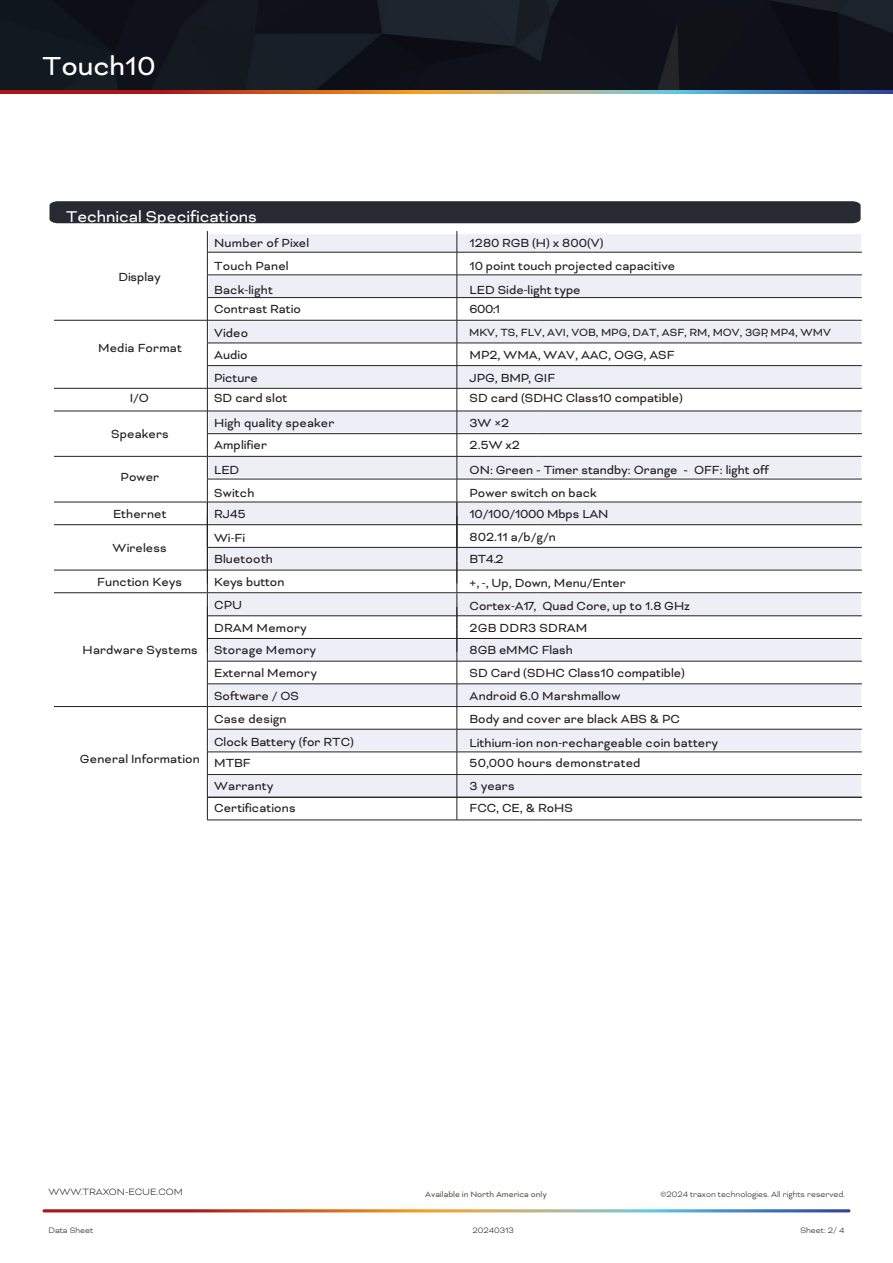
<style>
.page{position:relative;width:893px;height:1263px;background:#fff}
.page>*{position:absolute;margin:0;border:0;box-sizing:border-box;transform-origin:0 0}
.t1{font:30px "Bicyclette";color:#fff}
.t2{font:18px "Bicyclette";color:#fff}
.t3{font:13.5px "Bicyclette";color:#231f20}
.t4{font:13.5px "Bicyclette";letter-spacing:.02em;color:#231f20}
.t5{font:13.5px "Bicyclette";letter-spacing:-.02em;color:#231f20}
.t6{font:12px "Bicyclette";color:#231f20}
.t7{font:300 10.5px "Bicyclette";color:#231f20}
.t8{font:300 9px "Bicyclette";color:#231f20}
.t9{font:9px "Bicyclette";color:#5a5a54}
.s1{font-family:"Myriad Pro";font-stretch:condensed}
</style>
<div class="page">
<hr style="left:538px;top:252px;width:324px;height:1px;background:#231f20">
<hr style="left:538px;top:275px;width:324px;height:1px;background:#231f20">
<hr style="left:538px;top:297px;width:324px;height:1px;background:#231f20">
<hr style="left:538px;top:320px;width:324px;height:1px;background:#231f20">
<hr style="left:538px;top:343px;width:324px;height:1px;background:#231f20">
<hr style="left:538px;top:365px;width:324px;height:1px;background:#231f20">
<hr style="left:54px;top:320px;width:153px;height:1px;background:#231f20">
<hr style="left:538px;top:388px;width:324px;height:1px;background:#231f20">
<hr style="left:538px;top:411px;width:324px;height:1px;background:#231f20">
<hr style="left:538px;top:433px;width:324px;height:1px;background:#231f20">
<hr style="left:54px;top:388px;width:153px;height:1px;background:#231f20">
<hr style="left:538px;top:456px;width:324px;height:1px;background:#231f20">
<hr style="left:538px;top:479px;width:324px;height:1px;background:#231f20">
<hr style="left:54px;top:411px;width:153px;height:1px;background:#231f20">
<hr style="left:54px;top:456px;width:153px;height:1px;background:#231f20">
<hr style="left:54px;top:502px;width:153px;height:1px;background:#231f20">
<hr style="left:538px;top:502px;width:324px;height:1px;background:#231f20">
<hr style="left:54px;top:524px;width:153px;height:1px;background:#231f20">
<hr style="left:538px;top:524px;width:324px;height:1px;background:#231f20">
<hr style="left:538px;top:547px;width:324px;height:1px;background:#231f20">
<hr style="left:54px;top:570px;width:153px;height:1px;background:#231f20">
<hr style="left:538px;top:570px;width:324px;height:1px;background:#231f20">
<hr style="left:54px;top:592px;width:153px;height:1px;background:#231f20">
<hr style="left:538px;top:592px;width:324px;height:1px;background:#231f20">
<hr style="left:538px;top:615px;width:324px;height:1px;background:#231f20">
<hr style="left:538px;top:638px;width:324px;height:1px;background:#231f20">
<hr style="left:538px;top:661px;width:324px;height:1px;background:#231f20">
<hr style="left:538px;top:684px;width:324px;height:1px;background:#231f20">
<hr style="left:54px;top:706px;width:153px;height:1px;background:#231f20">
<hr style="left:538px;top:706px;width:324px;height:1px;background:#231f20">
<hr style="left:538px;top:729px;width:324px;height:1px;background:#231f20">
<hr style="left:538px;top:752px;width:324px;height:1px;background:#231f20">
<hr style="left:538px;top:774px;width:324px;height:1px;background:#231f20">
<hr style="left:538px;top:797px;width:324px;height:1px;background:#231f20">
<svg style="left:207px;top:231px;width:654px;height:589px"></svg>
<hr style="left:207px;top:820px;width:331px;height:1px;background:#231f20">
<hr style="left:538px;top:820px;width:324px;height:1px;background:#231f20">
<img style="left:0;top:0;width:893px;height:90px">
<svg style="left:0;top:90px;width:893px;height:4px;background:#9f7262"></svg>
<div style="left:49px;top:201px;width:812px;height:22px;background:#272a32"></div>
<svg style="left:43px;top:1209px;width:807px;height:3px;background:#a87f70"></svg>
<h1 class="t1" style="left:43px;top:48px;width:115px">Touch10</h1>
<h2 class="t2" style="left:66px;top:206px;width:193px">Technical Specifications</h2>
<p class="t3" style="left:118px;top:269px;width:44px">Display</p>
<p class="t3" style="left:98px;top:340px;width:85px">Media Format</p>
<p class="t3" style="left:214px;top:235px;width:97px">Number of Pixel</p>
<p class="t3" style="left:470px;top:235px;width:135px">1280 RGB (H) x 800(V)</p>
<p class="t4" style="left:214px;top:258px;width:76px">Touch Panel</p>
<p class="t3" style="left:470px;top:258px;width:207px">10 point touch projected capacitive</p>
<p class="t4" style="left:214px;top:282px;width:60px">Back<span class="s1">‐</span>light</p>
<p class="t3" style="left:470px;top:282px;width:112px">LED Side<span class="s1">‐</span>light type</p>
<p class="t3" style="left:214px;top:301px;width:88px">Contrast Ratio</p>
<p class="t3" style="left:470px;top:301px;width:32px">600:1</p>
<p class="t3" style="left:214px;top:325px;width:36px">Video</p>
<p class="t6" style="left:469px;top:325px;width:363px">MKV, TS, FLV, AVI, VOB, MPG, DAT, ASF, RM, MOV, 3GP, MP4, WMV</p>
<p class="t3" style="left:214px;top:348px;width:35px">Audio</p>
<p class="t3" style="left:470px;top:348px;width:206px">MP2, WMA, WAV, AAC, OGG, ASF</p>
<p class="t3" style="left:214px;top:370px;width:45px">Picture</p>
<p class="t3" style="left:470px;top:370px;width:87px">JPG, BMP, GIF</p>
<p class="t3" style="left:130px;top:390px;width:21px">I/O</p>
<p class="t3" style="left:214px;top:390px;width:75px">SD card slot</p>
<p class="t3" style="left:470px;top:390px;width:215px">SD card (SDHC Class10 compatible)</p>
<p class="t3" style="left:111px;top:426px;width:59px">Speakers</p>
<p class="t3" style="left:214px;top:415px;width:122px">High quality speaker</p>
<p class="t3" style="left:470px;top:415px;width:41px">3W ×2</p>
<p class="t3" style="left:214px;top:437px;width:54px">Amplifier</p>
<p class="t3" style="left:470px;top:437px;width:52px">2.5W x2</p>
<p class="t3" style="left:121px;top:469px;width:40px">Power</p>
<p class="t3" style="left:214px;top:462px;width:27px">LED</p>
<p class="t3" style="left:470px;top:462px;width:301px">ON: Green - Timer standby: Orange - OFF: light off</p>
<p class="t3" style="left:214px;top:485px;width:42px">Switch</p>
<p class="t3" style="left:470px;top:485px;width:129px">Power switch on back</p>
<p class="t3" style="left:113px;top:506px;width:55px">Ethernet</p>
<p class="t3" style="left:214px;top:506px;width:33px">RJ45</p>
<p class="t5" style="left:470px;top:506px;width:140px">10/100/1000 Mbps LAN</p>
<p class="t3" style="left:113px;top:540px;width:56px">Wireless</p>
<p class="t3" style="left:214px;top:530px;width:33px">Wi<span class="s1">‐</span>Fi</p>
<p class="t3" style="left:470px;top:529px;width:88px">802.11 a/b/g/n</p>
<p class="t4" style="left:214px;top:551px;width:60px">Bluetooth</p>
<p class="t3" style="left:470px;top:551px;width:36px">BT4.2</p>
<p class="t3" style="left:97px;top:574px;width:86px">Function Keys</p>
<p class="t3" style="left:214px;top:574px;width:72px">Keys button</p>
<p class="t3" style="left:470px;top:575px;width:158px">+, <span class="s1">‐</span>, Up, Down, Menu/Enter</p>
<p class="t3" style="left:83px;top:643px;width:117px">Hardware Systems</p>
<p class="t3" style="left:80px;top:751px;width:121px">General Information</p>
<p class="t3" style="left:214px;top:597px;width:30px">CPU</p>
<p class="t3" style="left:470px;top:598px;width:222px">Cortex<span class="s1">‐</span>A17, Quad Core, up to 1.8 GHz</p>
<p class="t3" style="left:214px;top:620px;width:94px">DRAM Memory</p>
<p class="t3" style="left:470px;top:620px;width:119px">2GB DDR3 SDRAM</p>
<p class="t3" style="left:214px;top:643px;width:103px">Storage Memory</p>
<p class="t3" style="left:470px;top:643px;width:105px">8GB eMMC Flash</p>
<p class="t3" style="left:214px;top:665px;width:104px">External Memory</p>
<p class="t3" style="left:470px;top:665px;width:217px">SD Card (SDHC Class10 compatible)</p>
<p class="t3" style="left:214px;top:688px;width:86px">Software / OS</p>
<p class="t3" style="left:470px;top:688px;width:152px">Android 6.0 Marshmallow</p>
<p class="t3" style="left:214px;top:711px;width:74px">Case design</p>
<p class="t3" style="left:470px;top:711px;width:212px">Body and cover are black ABS &amp; PC</p>
<p class="t3" style="left:214px;top:734px;width:141px">Clock Battery (for RTC)</p>
<p class="t3" style="left:470px;top:735px;width:250px">Lithium<span class="s1">‐</span>ion non<span class="s1">‐</span>rechargeable coin battery</p>
<p class="t3" style="left:214px;top:755px;width:38px">MTBF</p>
<p class="t3" style="left:470px;top:755px;width:172px">50,000 hours demonstrated</p>
<p class="t3" style="left:214px;top:778px;width:61px">Warranty</p>
<p class="t3" style="left:470px;top:778px;width:47px">3 years</p>
<p class="t3" style="left:214px;top:800px;width:83px">Certifications</p>
<p class="t3" style="left:470px;top:800px;width:105px">FCC, CE, &amp; RoHS</p>
<p class="t7" style="left:49px;top:1186px;width:136px">WWW.TRAXON-ECUE.COM</p>
<p class="t9" style="left:425px;top:1189px;width:123px">Available in North America only</p>
<p class="t8" style="left:660px;top:1189px;width:186px">©2024 traxon technologies. All rights reserved.</p>
<p class="t8" style="left:49px;top:1225px;width:46px">Data Sheet</p>
<p class="t8" style="left:472px;top:1225px;width:43px">20240313</p>
<p class="t8" style="left:800px;top:1225px;width:45px">Sheet: 2/ 4</p>
</div>
